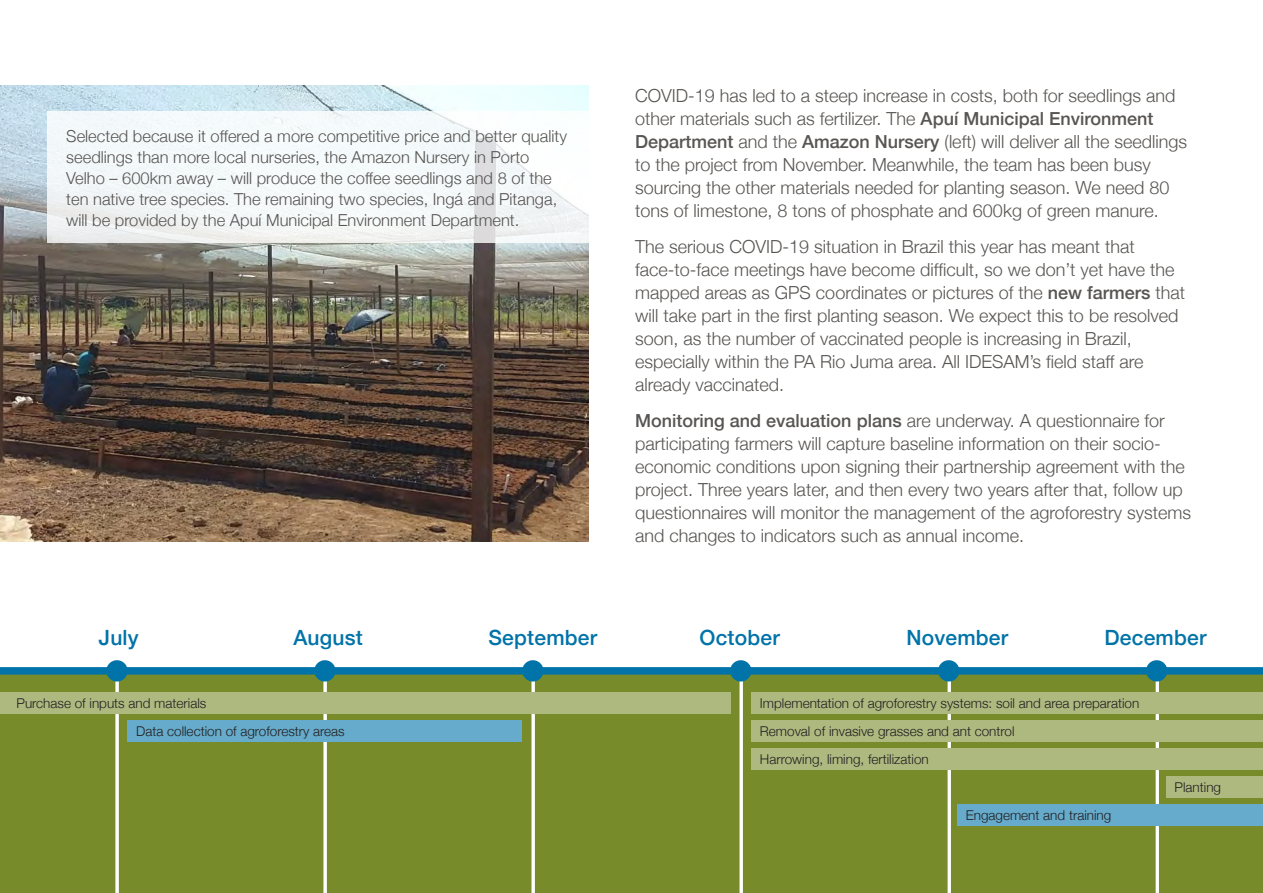
<style>
.page{position:relative;width:1263px;height:893px;background:#fff}
.page>*{position:absolute;margin:0;border:0;box-sizing:border-box;transform-origin:0 0}
.larger_green_heading{font:500 21px "Helvetica Neue";letter-spacing:.01em;color:#0073a8}
.grey_body_copy{font:300 18px/23px "Helvetica Neue";color:#585553}
.t1{font:300 16.5px/21px "Helvetica Neue";color:#585553}
.small_print{font:300 13.5px "Helvetica Neue";color:#231f20}
.s1{font-weight:500}
</style>
<div class="page">
<div style="left:0;top:673px;width:1263px;height:220px;background:#788b2b"></div>
<hr style="left:116px;top:674px;width:3px;height:219px;background:#fff">
<hr style="left:1156px;top:674px;width:3px;height:219px;background:#fff">
<hr style="left:948px;top:674px;width:3px;height:219px;background:#fff">
<hr style="left:740px;top:674px;width:3px;height:219px;background:#fff">
<hr style="left:532px;top:674px;width:3px;height:219px;background:#fff">
<hr style="left:324px;top:674px;width:3px;height:219px;background:#fff">
<div style="left:0;top:667px;width:1263px;height:8px;background:#0073a8"></div>
<div style="left:106px;top:660px;width:22px;height:21px;background:#0073a8;border-radius:50%"></div>
<div style="left:314px;top:660px;width:22px;height:21px;background:#0073a8;border-radius:50%"></div>
<div style="left:522px;top:660px;width:21px;height:21px;background:#0073a8;border-radius:50%"></div>
<div style="left:730px;top:660px;width:21px;height:21px;background:#0073a8;border-radius:50%"></div>
<div style="left:938px;top:660px;width:21px;height:21px;background:#0073a8;border-radius:50%"></div>
<div style="left:1146px;top:660px;width:21px;height:21px;background:#0073a8;border-radius:50%"></div>
<div style="left:751px;top:693px;width:512px;height:21px;background:#aeb980"></div>
<div style="left:751px;top:721px;width:512px;height:21px;background:#aeb980"></div>
<div style="left:751px;top:749px;width:512px;height:21px;background:#aeb980"></div>
<div style="left:1166px;top:777px;width:97px;height:21px;background:#aeb980"></div>
<div style="left:0;top:693px;width:730px;height:21px;background:#aeb980"></div>
<div style="left:957px;top:805px;width:306px;height:21px;background:#66abcb"></div>
<div style="left:128px;top:721px;width:394px;height:21px;background:#66abcb"></div>
<img style="left:0;top:85px;width:588px;height:457px">
<svg style="left:47px;top:111px;width:542px;height:132px;fill:#f4f9fa"></svg>
<p class="t1" style="left:66px;top:125px;width:502px">Selected because it offered a more competitive price and better quality seedlings than more local nurseries, the Amazon Nursery in Porto Velho – 600km away – will produce the coffee seedlings and 8 of the ten native tree species. The remaining two species, Ingá and Pitanga, will be provided by the Apuí Municipal Environment Department.</p>
<p class="grey_body_copy" style="left:635px;top:83px;width:553px">COVID-19 has led to a steep increase in costs, both for seedlings and other materials such as fertilizer. The <span class="s1">Apuí Municipal Environment Department</span> and the <span class="s1">Amazon Nursery</span> (left) will deliver all the seedlings to the project from November. Meanwhile, the team has been busy sourcing the other materials needed for planting season. We need 80 tons of limestone, 8 tons of phosphate and 600kg of green manure.</p>
<p class="grey_body_copy" style="left:635px;top:234px;width:551px">The serious COVID-19 situation in Brazil this year has meant that face-to-face meetings have become difficult, so we don’t yet have the mapped areas as GPS coordinates or pictures of the <span class="s1">new farmers</span> that will take part in the first planting season. We expect this to be resolved soon, as the number of vaccinated people is increasing in Brazil, especially within the PA Rio Juma area. All IDESAM’s field staff are already vaccinated.</p>
<p class="grey_body_copy" style="left:635px;top:408px;width:557px"><span class="s1">Monitoring and evaluation plans</span> are underway. A questionnaire for participating farmers will capture baseline information on their socio&shy;economic conditions upon signing their partnership agreement with the project. Three years later, and then every two years after that, follow up questionnaires will monitor the management of the agroforestry systems and changes to indicators such as annual income.</p>
<p class="larger_green_heading" style="left:99px;top:621px;width:41px">July</p>
<p class="larger_green_heading" style="left:293px;top:621px;width:71px">August</p>
<p class="larger_green_heading" style="left:488px;top:621px;width:110px">September</p>
<p class="larger_green_heading" style="left:699px;top:621px;width:82px">October</p>
<p class="larger_green_heading" style="left:906px;top:621px;width:103px">November</p>
<p class="larger_green_heading" style="left:1104px;top:621px;width:103px">December</p>
<p class="small_print" style="left:17px;top:693px;width:191px">Purchase of inputs and materials</p>
<p class="small_print" style="left:136px;top:721px;width:210px">Data collection of agroforestry areas</p>
<p class="small_print" style="left:760px;top:693px;width:381px">Implementation of agroforestry systems: soil and area preparation</p>
<p class="small_print" style="left:760px;top:721px;width:256px">Removal of invasive grasses and ant control</p>
<p class="small_print" style="left:760px;top:749px;width:170px">Harrowing, liming, fertilization</p>
<p class="small_print" style="left:966px;top:805px;width:147px">Engagement and training</p>
<p class="small_print" style="left:1174px;top:777px;width:48px">Planting</p>
</div>
